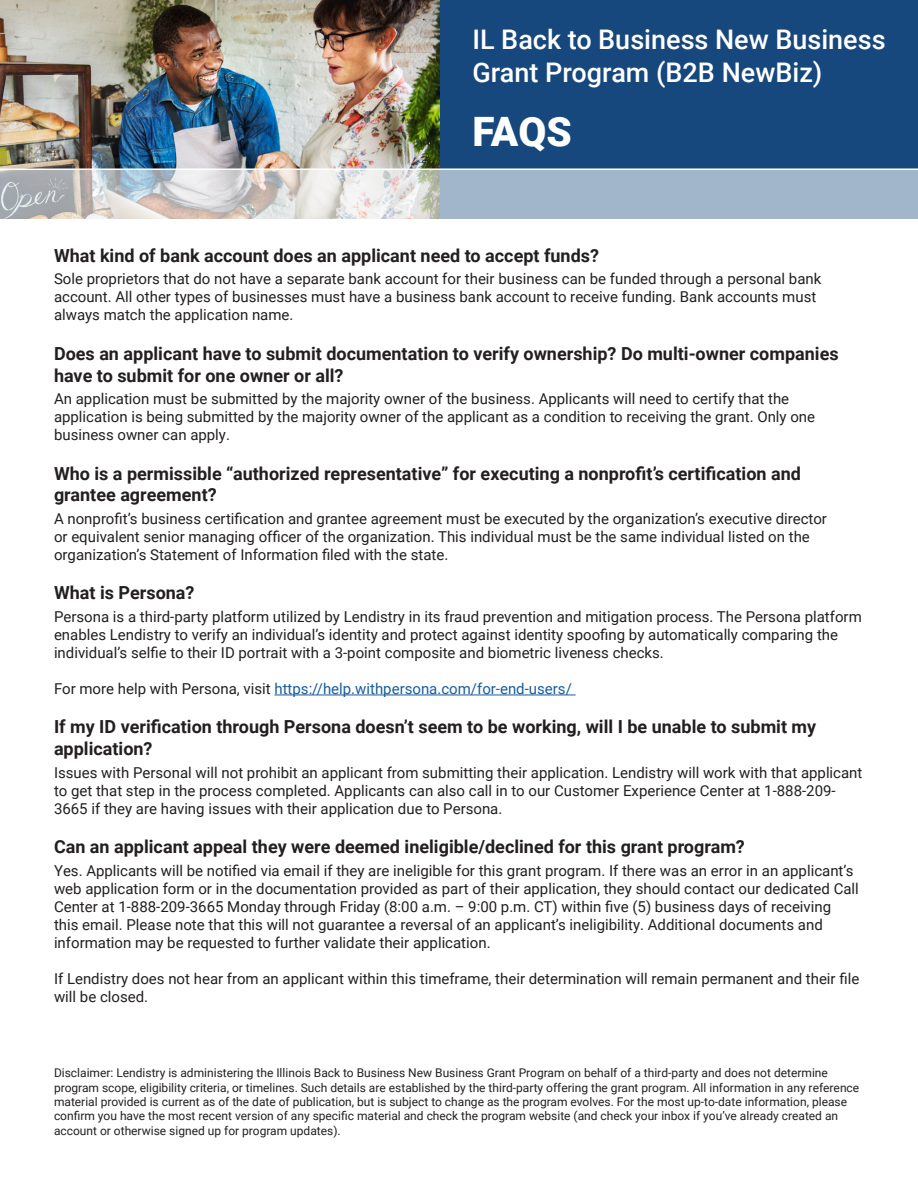
<style>
.page{position:relative;width:918px;height:1188px;background:#fff}
.page>*{position:absolute;margin:0;border:0;box-sizing:border-box;transform-origin:0 0}
.t1{font:900 40.5px "Roboto";color:#fff}
.t2{font:500 27px/32.4px "Roboto";color:#fff}
.t3{font:700 18px/21.6px "Roboto";color:#231f20}
.t4{font:15px/18px "Roboto";color:#231f20}
.t5{font:15px "Roboto";color:#175d9e}
.t6{font:12px/14.4px "Roboto";color:#231f20}
.s1{color:#231f20}
</style>
<div class="page">
<hr style="left:274px;top:695px;width:302px;height:1px;background:#175d9e">
<div style="left:0;top:0;width:918px;height:218px;background:#16477d"></div>
<img style="left:0;top:0;width:440px;height:168px">
<svg style="left:0;top:170px;width:918px;height:49px;fill:#a1b5cb"></svg>
<hr style="left:0;top:168px;width:918px;height:2px;background:#fff">
<p class="t2" style="left:472px;top:22px;width:415px">IL Back to Business New Business<br>Grant Program (B2B NewBiz)</p>
<p class="t1" style="left:472px;top:103px;width:101px">FAQS</p>
<p class="t3" style="left:54px;top:244px;width:547px">What kind of bank account does an applicant need to accept funds?</p>
<p class="t4" style="left:54px;top:269px;width:769px">Sole proprietors that do not have a separate bank account for their business can be funded through a personal bank account. All other types of businesses must have a business bank account to receive funding. Bank accounts must always match the application name.</p>
<p class="t3" style="left:54px;top:342px;width:786px">Does an applicant have to submit documentation to verify ownership? Do multi-owner companies have to submit for one owner or all?</p>
<p class="t4" style="left:54px;top:389px;width:763px">An application must be submitted by the majority owner of the business. Applicants will need to certify that the application is being submitted by the majority owner of the applicant as a condition to receiving the grant. Only one business owner can apply.</p>
<p class="t3" style="left:54px;top:462px;width:748px">Who is a permissible “authorized representative” for executing a nonprofit’s certification and grantee agreement?</p>
<p class="t4" style="left:54px;top:509px;width:774px">A nonprofit’s business certification and grantee agreement must be executed by the organization’s executive director or equivalent senior managing officer of the organization. This individual must be the same individual listed on the organization’s Statement of Information filed with the state.</p>
<p class="t3" style="left:54px;top:581px;width:142px">What is Persona?</p>
<p class="t4" style="left:54px;top:607px;width:809px">Persona is a third-party platform utilized by Lendistry in its fraud prevention and mitigation process. The Persona platform enables Lendistry to verify an individual’s identity and protect against identity spoofing by automatically comparing the individual’s selfie to their ID portrait with a 3-point composite and biometric liveness checks.</p>
<p class="t5" style="left:54px;top:678px;width:519px"><span class="s1">For more help with Persona, visit</span> https://help.withpersona.com/for-end-users/</p>
<p class="t3" style="left:54px;top:716px;width:764px">If my ID verification through Persona doesn’t seem to be working, will I be unable to submit my application?</p>
<p class="t4" style="left:54px;top:763px;width:810px">Issues with Personal will not prohibit an applicant from submitting their application. Lendistry will work with that applicant to get that step in the process completed. Applicants can also call in to our Customer Experience Center at 1-888-209-<br>3665 if they are having issues with their application due to Persona.</p>
<p class="t3" style="left:54px;top:835px;width:692px">Can an applicant appeal they were deemed ineligible/declined for this grant program?</p>
<p class="t4" style="left:54px;top:861px;width:806px">Yes. Applicants will be notified via email if they are ineligible for this grant program. If there was an error in an applicant’s web application form or in the documentation provided as part of their application, they should contact our dedicated Call Center at 1-888-209-3665 Monday through Friday (8:00 a.m. – 9:00 p.m. CT) within five (5) business days of receiving this email. Please note that this will not guarantee a reversal of an applicant’s ineligibility. Additional documents and information may be requested to further validate their application.</p>
<p class="t4" style="left:54px;top:969px;width:807px">If Lendistry does not hear from an applicant within this timeframe, their determination will remain permanent and their file will be closed.</p>
<p class="t6" style="left:54px;top:1065px;width:807px">Disclaimer: Lendistry is administering the Illinois Back to Business New Business Grant Program on behalf of a third-party and does not determine program scope, eligibility criteria, or timelines. Such details are established by the third-party offering the grant program. All information in any reference material provided is current as of the date of publication, but is subject to change as the program evolves. For the most up-to-date information, please confirm you have the most recent version of any specific material and check the program website (and check your inbox if you’ve already created an account or otherwise signed up for program updates).</p>
</div>
